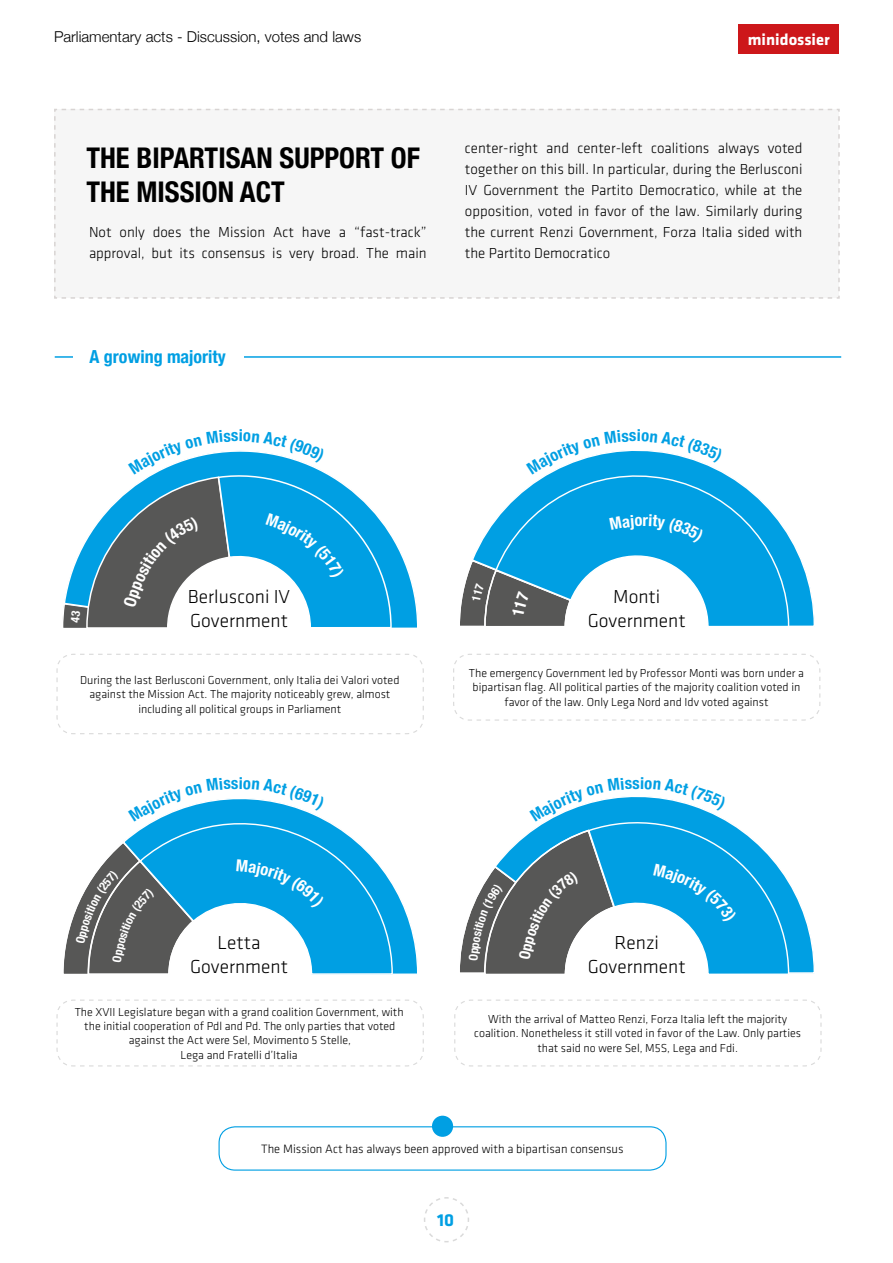
<style>
.page{position:relative;width:893px;height:1263px;background:#fff}
.page>*{position:absolute;margin:0;border:0;box-sizing:border-box;transform-origin:0 0}
.t1{font:700 condensed 28.5px/34.2px "Helvetica Neue";color:#000}
.t2{font:300 19.5px/23.4px "Klavika";color:#000;text-align:center}
.t3{font:700 condensed 18px "Helvetica Neue";color:#009fe3}
.t4{font:700 18px "Klavika";color:#009fe3}
.t5{font:700 16.5px "Klavika";color:#fff}
.t6{font:700 condensed 16.5px "Helvetica Neue";color:#fff}
.t7{font:300 15px/21px "Klavika";color:#000}
.t8{font:300 15px "Helvetica Neue";color:#000}
.t9{font:300 12.6px "Klavika";color:#000}
.t10{font:300 12px/14.4px "Klavika";color:#000;text-align:center}
</style>
<div class="page">
<svg style="left:790px;top:885px;width:25px;height:89px"></svg>
<svg style="left:394px;top:888px;width:24px;height:86px"></svg>
<svg style="left:474px;top:523px;width:341px;height:103px"></svg>
<svg style="left:392px;top:538px;width:26px;height:90px"></svg>
<div style="left:54px;top:108px;width:786px;height:191px;background:#f6f6f6"></div>
<div style="left:739px;top:24px;width:100px;height:30px;background:#cd171a"></div>
<svg style="left:424px;top:1197px;width:45px;height:46px"></svg>
<hr style="left:55px;top:356px;width:786px;height:2px;background:#009fe3">
<svg style="left:73px;top:356px;width:171px;height:2px"></svg>
<svg style="left:56px;top:653px;width:368px;height:81px"></svg>
<svg style="left:56px;top:999px;width:368px;height:68px"></svg>
<svg style="left:454px;top:999px;width:368px;height:68px"></svg>
<svg style="left:453px;top:653px;width:368px;height:68px"></svg>
<svg style="left:494px;top:473px;width:296px;height:153px"></svg>
<div style="left:219px;top:1126px;width:448px;height:45px;border:1px solid #009fe3;border-radius:16px"></div>
<div style="left:432px;top:1116px;width:21px;height:21px;background:#009fe3;border-radius:50%"></div>
<svg style="left:63px;top:450px;width:329px;height:178px"></svg>
<svg style="left:526px;top:450px;width:197px;height:24px"></svg>
<svg style="left:609px;top:515px;width:33px;height:15px"></svg>
<div style="left:649px;top:514px;width:55px;height:30px;background:#009fe3"></div>
<svg style="left:460px;top:558px;width:112px;height:68px;background:#507d8f"></svg>
<svg style="left:63px;top:798px;width:331px;height:177px"></svg>
<svg style="left:460px;top:796px;width:330px;height:178px"></svg>
<p class="t8" style="left:54px;top:25px;width:309px">Parliamentary acts - Discussion, votes and laws</p>
<h3 class="t5" style="left:748px;top:31px;width:83px">minidossier</h3>
<h1 class="t1" style="left:86px;top:139px;width:335px">THE BIPARTISAN SUPPORT OF<br>THE MISSION ACT</h1>
<p class="t7" style="left:89px;top:222px;width:339px">Not only does the Mission Act have a “fast-track” approval, but its consensus is very broad. The main</p>
<h3 class="t3" style="left:90px;top:341px;width:138px">A growing majority</h3>
<p class="t7" style="left:465px;top:138px;width:339px;text-align:justify">center-right and center-left coalitions always voted together on this bill. In particular, during the Berlusconi IV Government the Partito Democratico, while at the opposition, voted in favor of the law. Similarly during the current Renzi Government, Forza Italia sided with the Partito Democratico</p>
<h2 class="t2" style="left:188px;top:585px;width:104px;text-align:left">Berlusconi IV<br>Government</h2>
<p class="t10" style="left:80px;top:673px;width:321px">During the last Berlusconi Government, only Italia dei Valori voted against the Mission Act. The majority noticeably grew, almost including all political groups in Parliament</p>
<h3 class="t6" style="left:643px;top:506px;width:7px">r</h3>
<h2 class="t2" style="left:588px;top:585px;width:99px">Monti<br>Government</h2>
<p class="t10" style="left:469px;top:666px;width:337px">The emergency Government led by Professor Monti was born under a bipartisan flag. All political parties of the majority coalition voted in favor of the law. Only Lega Nord and Idv voted against</p>
<h2 class="t2" style="left:190px;top:931px;width:99px">Letta<br>Government</h2>
<h2 class="t2" style="left:588px;top:931px;width:99px">Renzi<br>Government</h2>
<p class="t10" style="left:75px;top:1004px;width:330px">The XVII Legislature began with a grand coalition Government, with the initial cooperation of Pdl and Pd. The only parties that voted against the Act were Sel, Movimento 5 Stelle,<br>Lega and Fratelli d’Italia</p>
<p class="t10" style="left:474px;top:1012px;width:328px">With the arrival of Matteo Renzi, Forza Italia left the majority coalition. Nonetheless it still voted in favor of the Law. Only parties that said no were Sel, M5S, Lega and Fdi.</p>
<p class="t9" style="left:261px;top:1142px;width:364px">The Mission Act has always been approved with a bipartisan consensus</p>
<h3 class="t4" style="left:437px;top:1210px;width:18px">10</h3>
</div>
